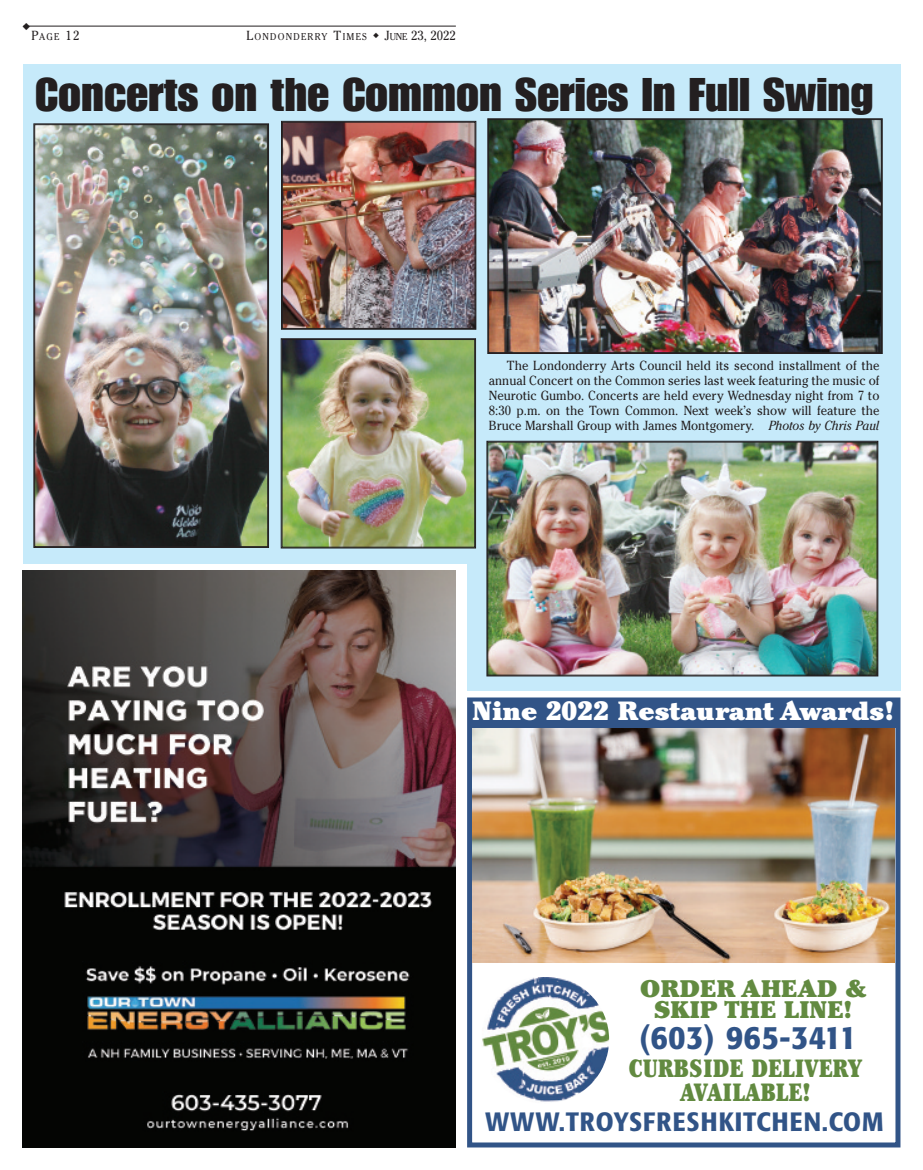
<style>
.page{position:relative;width:923px;height:1170px;background:#fff}
.page>*{position:absolute;margin:0;border:0;box-sizing:border-box;transform-origin:0 0}
.t1{font:46.25px "Impact";color:#231f20;scale:1.07 1}
.t2{font:500 condensed 33.62px "Formata";letter-spacing:.025em;color:#315487;scale:1.05 1}
.t3{font:500 condensed 26.25px "Formata";letter-spacing:.04em;color:#315487;scale:1.05 1}
.t4{font:900 26.25px "Cheltenham";color:#fff}
.t5{font:900 condensed 25px/23.9px "Cheltenham";letter-spacing:.005em;color:#628a40;text-align:center}
.t6{font:900 23.88px/21.8px "Cheltenham";letter-spacing:.005em;color:#628a40;text-align:center}
.t7{font:13.12px/15px "Cheltenham";color:#231f20;text-align:justify;scale:.93 1}
.t8{font:9.88px "Cheltenham";letter-spacing:.14em;color:#231f20;scale:.93 1}
.s1{font-size:9.88px}
.s2{font-size:13.12px}
.s3{font-style:italic}
</style>
<div class="page">
<hr style="left:23px;top:26px;width:433px;height:1px;background:#231f20">
<img style="left:22px;top:570px;width:434px;height:578px">
<div style="left:467px;top:698px;width:433px;height:450px;border:5px solid #315487"></div>
<img style="left:472px;top:728px;width:422px;height:234px">
<img style="left:482px;top:977px;width:127px;height:125px">
<div style="left:468px;top:699px;width:431px;height:28px;background:#315487"></div>
<div style="left:22px;top:65px;width:878px;height:499px;background:#c6eafa"></div>
<div style="left:467px;top:87px;width:433px;height:604px;background:#c6eafa"></div>
<img style="left:36px;top:126px;width:230px;height:419px">
<div style="left:34px;top:124px;width:234px;height:423px;border:1px solid #231f20"></div>
<img style="left:284px;top:124px;width:189px;height:203px">
<div style="left:282px;top:122px;width:193px;height:207px;border:1px solid #231f20"></div>
<img style="left:284px;top:341px;width:189px;height:205px">
<div style="left:282px;top:339px;width:193px;height:209px;border:1px solid #231f20"></div>
<img style="left:490px;top:121px;width:389px;height:230px">
<div style="left:488px;top:119px;width:393px;height:234px;border:1px solid #231f20"></div>
<img style="left:489px;top:444px;width:386px;height:229px">
<div style="left:487px;top:442px;width:390px;height:233px;border:1px solid #231f20"></div>
<svg style="left:23px;top:25px;width:7px;height:2px"></svg>
<p class="t7" style="left:32px;top:28px;width:53px">P<span class="s1">AGE</span> 12</p>
<p class="t8" style="left:246px;top:30px;width:227px"><span class="s2">L</span>ONDONDERRY <span class="s2">T</span>IMES ◆ <span class="s2">J</span>UNE <span class="s2">23, 2022</span></p>
<h1 class="t1" style="left:35px;top:78px;width:784px">Concerts on the Common Series In Full Swing</h1>
<p class="t7" style="left:489px;top:358px;width:421px;text-indent:18px">The Londonderry Arts Council held its second installment of the annual Concert on the Common series last week featuring the music of Neurotic Gumbo. Concerts are held every Wednesday night from 7 to 8:30 p.m. on the Town Common. Next week’s show will feature the Bruce Marshall Group with James Montgomery. <span class="s3">Photos by Chris Paul</span></p>
<h3 class="t4" style="left:472px;top:701px;width:423px">Nine 2022 Restaurant Awards!</h3>
<h3 class="t6" style="left:640px;top:979px;width:228px">ORDER AHEAD &amp;<br>SKIP THE LINE!</h3>
<h2 class="t2" style="left:639px;top:1024px;width:208px">(603) 965-3411</h2>
<h3 class="t5" style="left:628px;top:1059px;width:235px">CURBSIDE DELIVERY<br>AVAILABLE!</h3>
<h3 class="t3" style="left:485px;top:1111px;width:380px">WWW.TROYSFRESHKITCHEN.COM</h3>
</div>
